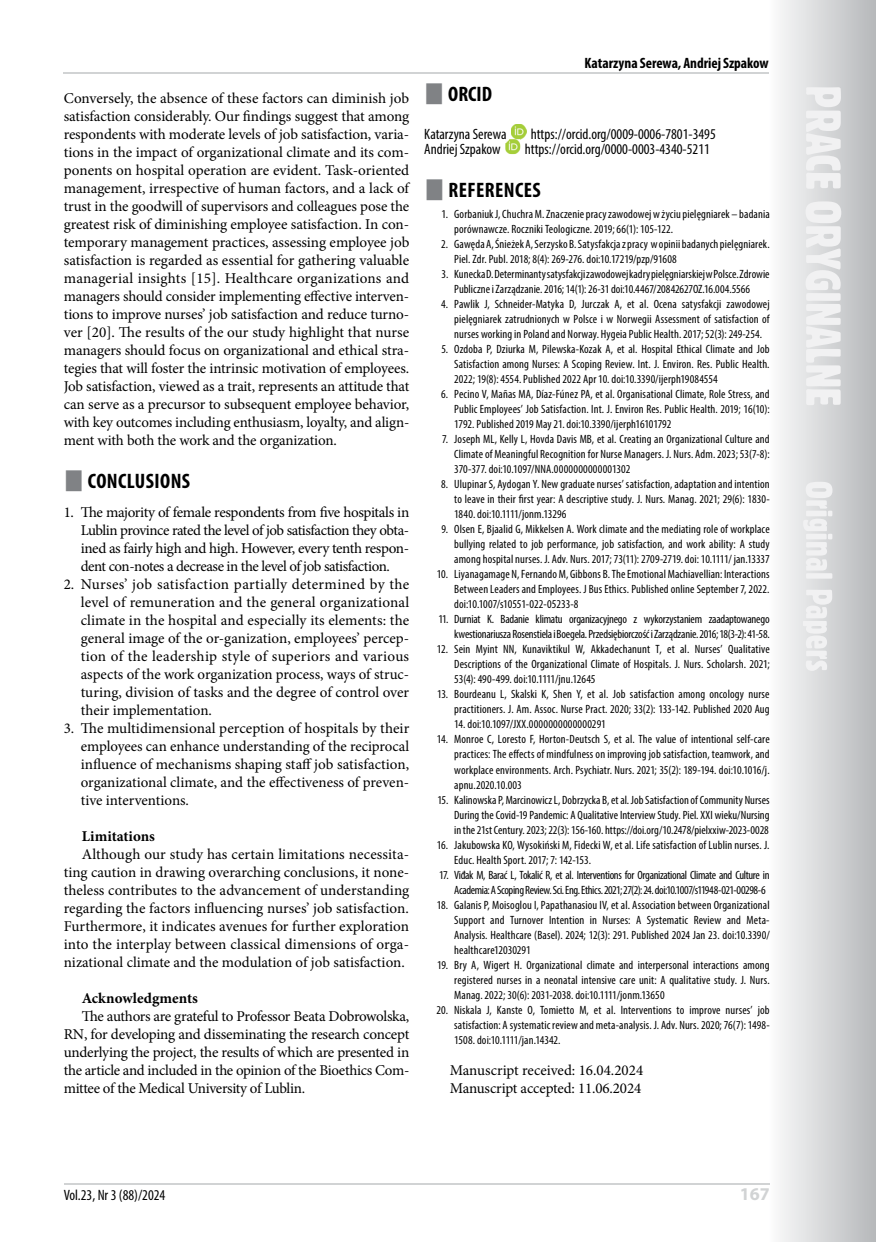
<style>
.page{position:relative;width:876px;height:1242px;background:#fff}
.page>*{position:absolute;margin:0;border:0;box-sizing:border-box;transform-origin:0 0}
.t1{font:700 condensed 21px "Myriad Pro";letter-spacing:.02em;color:#000}
.t2{font:700 18px "Myriad Pro";color:#d1d3d4}
.t3{font:15px/18px "Minion Pro";letter-spacing:-.01em;color:#000;text-align:justify}
.t4{font:condensed 15px "Myriad Pro";color:#000}
.t5{font:700 condensed 15px "Myriad Pro";color:#000}
.t6{font:700 15px "Minion Pro";color:#000}
.t7{font:condensed 12px/15px "Myriad Pro";letter-spacing:.005em;color:#000;text-align:justify}
.t8{font:condensed 12px/15px "Myriad Pro";letter-spacing:-.03em;color:#000}
.t9{font:condensed 12px/15px "Myriad Pro";letter-spacing:-.02em;color:#000;text-align:right}
</style>
<div class="page">
<div style="left:769px;top:0;width:107px;height:1242px;background:linear-gradient(to right,#fcfcfc,#b6b8ba)"></div>
<hr style="left:768px;top:0;width:2px;height:1242px;background:#fefeff">
<svg style="left:803px;top:87px;width:38px;height:584px"></svg>
<hr style="left:64px;top:1183px;width:706px;height:2px;background:#d1d3d4">
<hr style="left:64px;top:72px;width:705px;height:2px;background:#d1d3d4">
<img style="left:511px;top:124px;width:15px;height:15px">
<img style="left:505px;top:139px;width:15px;height:15px">
<svg style="left:505px;top:139px;width:4px;height:3px"></svg>
<p class="t3" style="left:64px;top:89px;width:347px">Conversely, the absence of these factors can diminish job satisfaction considerably. Our findings suggest that among respondents with moderate levels of job satisfaction, varia&shy;tions in the impact of organizational climate and its com&shy;ponents on hospital operation are evident. Task-oriented management, irrespective of human factors, and a lack of trust in the goodwill of supervisors and colleagues pose the greatest risk of diminishing employee satisfaction. In con&shy;temporary management practices, assessing employee job satisfaction is regarded as essential for gathering valuable managerial insights [15]. Healthcare organizations and managers should consider implementing effective interven&shy;tions to improve nurses’ job satisfaction and reduce turno&shy;ver [20]. The results of the our study highlight that nurse managers should focus on organizational and ethical stra&shy;tegies that will foster the intrinsic motivation of employees.<br>Job satisfaction, viewed as a trait, represents an attitude that can serve as a precursor to subsequent employee behavior, with key outcomes including enthusiasm, loyalty, and align&shy;ment with both the work and the organization.</p>
<h1 class="t1" style="left:88px;top:468px;width:104px">CONCLUSIONS</h1>
<p class="t3" style="left:81px;top:503px;width:330px;text-indent:-17px">1. The majority of female respondents from five hospitals in Lublin province rated the level of job satisfaction they obta&shy;ined as fairly high and high. However, every tenth respon&shy;dent con-notes a decrease in the level of job satisfaction.</p>
<p class="t3" style="left:81px;top:575px;width:330px;text-indent:-17px">2. Nurses’ job satisfaction partially determined by the level of remuneration and the general organizational climate in the hospital and especially its elements: the general image of the or-ganization, employees’ percep&shy;tion of the leadership style of superiors and various aspects of the work organization process, ways of struc&shy;turing, division of tasks and the degree of control over their implementation.</p>
<p class="t3" style="left:81px;top:719px;width:330px;text-indent:-17px">3. The multidimensional perception of hospitals by their employees can enhance understanding of the reciprocal influence of mechanisms shaping staff job satisfaction, organizational climate, and the effectiveness of preven&shy;tive interventions.</p>
<p class="t6" style="left:82px;top:826px;width:75px">Limitations</p>
<p class="t3" style="left:64px;top:845px;width:347px;text-indent:18px">Although our study has certain limitations necessita&shy;ting caution in drawing overarching conclusions, it none&shy;theless contributes to the advancement of understanding regarding the factors influencing nurses’ job satisfaction.<br>Furthermore, it indicates avenues for further exploration into the interplay between classical dimensions of orga&shy;nizational climate and the modulation of job satisfaction.</p>
<p class="t6" style="left:82px;top:988px;width:118px">Acknowledgments</p>
<p class="t3" style="left:64px;top:1007px;width:347px;text-indent:18px">The authors are grateful to Professor Beata Dobrowolska, RN, for developing and disseminating the research concept underlying the project, the results of which are presented in the article and included in the opinion of the Bioethics Com&shy;mittee of the Medical University of Lublin.</p>
<p class="t5" style="left:585px;top:54px;width:186px">Katarzyna Serewa, Andriej Szpakow</p>
<h1 class="t1" style="left:448px;top:81px;width:45px">ORCID</h1>
<p class="t4" style="left:424px;top:125px;width:84px">Katarzyna Serewa</p>
<p class="t4" style="left:531px;top:125px;width:186px">https://orcid.org/0009-0006-7801-3495</p>
<p class="t4" style="left:424px;top:140px;width:78px">Andriej Szpakow</p>
<p class="t4" style="left:525px;top:140px;width:186px">https://orcid.org/0000-0003-4340-5211</p>
<h1 class="t1" style="left:448px;top:177px;width:94px">REFERENCES</h1>
<p class="t7" style="left:454px;top:207px;width:317px;text-indent:-13px">1. Gorbaniuk J, Chuchra M. Znaczenie pracy zawodowej w życiu pielęgniarek – badania porównawcze. Roczniki Teologiczne. 2019; 66(1): 105-122.</p>
<p class="t7" style="left:454px;top:237px;width:317px;text-indent:-13px">2. Gawęda A, Śnieżek A, Serzysko B. Satysfakcja z pracy w opinii badanych pielęgniarek.<br>Piel. Zdr. Publ. 2018; 8(4): 269-276. doi:10.17219/pzp/91608</p>
<p class="t7" style="left:442px;top:267px;width:330px;text-align:center">3. Kunecka D. Determinanty satysfakcji zawodowej kadry pielęgniarskiej w Polsce. Zdrowie<br>Publiczne i Zarządzanie. 2016; 14(1): 26-31 doi:10.4467/20842627OZ.16.004.5566</p>
<p class="t7" style="left:454px;top:297px;width:317px;text-indent:-13px">4. Pawlik J, Schneider-Matyka D, Jurczak A, et al. Ocena satysfakcji zawodowej pielęgniarek zatrudnionych w Polsce i w Norwegii Assessment of satisfaction of nurses working in Poland and Norway. Hygeia Public Health. 2017; 52(3): 249-254.</p>
<p class="t7" style="left:454px;top:342px;width:317px;text-indent:-13px">5. Ozdoba P, Dziurka M, Pilewska-Kozak A, et al. Hospital Ethical Climate and Job Satisfaction among Nurses: A Scoping Review. Int. J. Environ. Res. Public Health.<br>2022; 19(8): 4554. Published 2022 Apr 10. doi:10.3390/ijerph19084554</p>
<p class="t7" style="left:454px;top:387px;width:317px;text-indent:-13px">6. Pecino V, Mañas MA, Díaz-Fúnez PA, et al. Organisational Climate, Role Stress, and Public Employees’ Job Satisfaction. Int. J. Environ Res. Public Health. 2019; 16(10):<br>1792. Published 2019 May 21. doi:10.3390/ijerph16101792</p>
<p class="t7" style="left:454px;top:432px;width:317px;text-indent:-12px">7. Joseph ML, Kelly L, Hovda Davis MB, et al. Creating an Organizational Culture and Climate of Meaningful Recognition for Nurse Managers. J. Nurs. Adm. 2023; 53(7-8):<br>370-377. doi:10.1097/NNA.0000000000001302</p>
<p class="t7" style="left:454px;top:477px;width:317px;text-indent:-13px">8. Ulupinar S, Aydogan Y. New graduate nurses’ satisfaction, adaptation and intention to leave in their first year: A descriptive study. J. Nurs. Manag. 2021; 29(6): 1830- 1840. doi:10.1111/jonm.13296</p>
<p class="t7" style="left:454px;top:522px;width:317px;text-indent:-13px">9. Olsen E, Bjaalid G, Mikkelsen A. Work climate and the mediating role of workplace bullying related to job performance, job satisfaction, and work ability: A study among hospital nurses. J. Adv. Nurs. 2017; 73(11): 2709-2719. doi: 10.1111/ jan.13337</p>
<p class="t7" style="left:454px;top:567px;width:317px;text-indent:-17px">10. Liyanagamage N, Fernando M, Gibbons B. The Emotional Machiavellian: Interactions Between Leaders and Employees. J Bus Ethics. Published online September 7, 2022. doi:10.1007/s10551-022-05233-8</p>
<p class="t9" style="left:438px;top:612px;width:333px">11. Durniat K. Badanie klimatu organizacyjnego z wykorzystaniem zaadaptowanego kwestionariusza Rosenstiela i Boegela. Przedsiębiorczość i Zarządzanie. 2016; 18(3-2): 41-58.</p>
<p class="t7" style="left:454px;top:642px;width:317px;text-indent:-17px">12. Sein Myint NN, Kunaviktikul W, Akkadechanunt T, et al. Nurses’ Qualitative Descriptions of the Organizational Climate of Hospitals. J. Nurs. Scholarsh. 2021; 53(4): 490-499. doi:10.1111/jnu.12645</p>
<p class="t7" style="left:437px;top:687px;width:334px;text-align:right">13. Bourdeanu L, Skalski K, Shen Y, et al. Job satisfaction among oncology nurse practitioners. J. Am. Assoc. Nurse Pract. 2020; 33(2): 133-142. Published 2020 Aug</p>
<p class="t7" style="left:454px;top:717px;width:153px">14. doi:10.1097/JXX.0000000000000291</p>
<p class="t7" style="left:454px;top:732px;width:317px;text-indent:-17px">14. Monroe C, Loresto F, Horton-Deutsch S, et al. The value of intentional self-care practices: The effects of mindfulness on improving job satisfaction, teamwork, and workplace environments. Arch. Psychiatr. Nurs. 2021; 35(2): 189-194. doi:10.1016/j. apnu.2020.10.003</p>
<p class="t7" style="left:454px;top:792px;width:317px;text-indent:-17px">15. Kalinowska P, Marcinowicz L, Dobrzycka B, et al. Job Satisfaction of Community Nurses During the Covid-19 Pandemic: A Qualitative Interview Study. Piel. XXI wieku/Nursing in the 21st Century. 2023; 22(3): 156-160. https://doi.org/10.2478/pielxxiw-2023-0028</p>
<p class="t7" style="left:454px;top:837px;width:317px;text-indent:-17px">16. Jakubowska KO, Wysokiński M, Fidecki W, et al. Life satisfaction of Lublin nurses. J.<br>Educ. Health Sport. 2017; 7: 142-153.</p>
<p class="t8" style="left:454px;top:867px;width:317px;text-indent:-15px">17. Viđak M, Barać L, Tokalić R, et al. Interventions for Organizational Climate and Culture in<br>Academia: A Scoping Review. Sci. Eng. Ethics. 2021; 27(2): 24. doi:10.1007/s11948-021-00298-6</p>
<p class="t7" style="left:454px;top:897px;width:317px;text-indent:-17px">18. Galanis P, Moisoglou I, Papathanasiou IV, et al. Association between Organizational Support and Turnover Intention in Nurses: A Systematic Review and Meta-Analysis. Healthcare (Basel). 2024; 12(3): 291. Published 2024 Jan 23. doi:10.3390/ healthcare12030291</p>
<p class="t7" style="left:454px;top:957px;width:317px;text-indent:-17px">19. Bry A, Wigert H. Organizational climate and interpersonal interactions among registered nurses in a neonatal intensive care unit: A qualitative study. J. Nurs.<br>Manag. 2022; 30(6): 2031-2038. doi:10.1111/jonm.13650</p>
<p class="t7" style="left:454px;top:1002px;width:317px;text-indent:-18px">20. Niskala J, Kanste O, Tomietto M, et al. Interventions to improve nurses’ job satisfaction: A systematic review and meta-analysis. J. Adv. Nurs. 2020; 76(7): 1498- 1508. doi:10.1111/jan.14342.</p>
<p class="t3" style="left:450px;top:1061px;width:195px">Manuscript received: 16.04.2024<br>Manuscript accepted: 11.06.2024</p>
<p class="t4" style="left:64px;top:1186px;width:103px">Vol.23, Nr 3 (88)/2024</p>
<h2 class="t2" style="left:740px;top:1182px;width:31px">167</h2>
</div>
